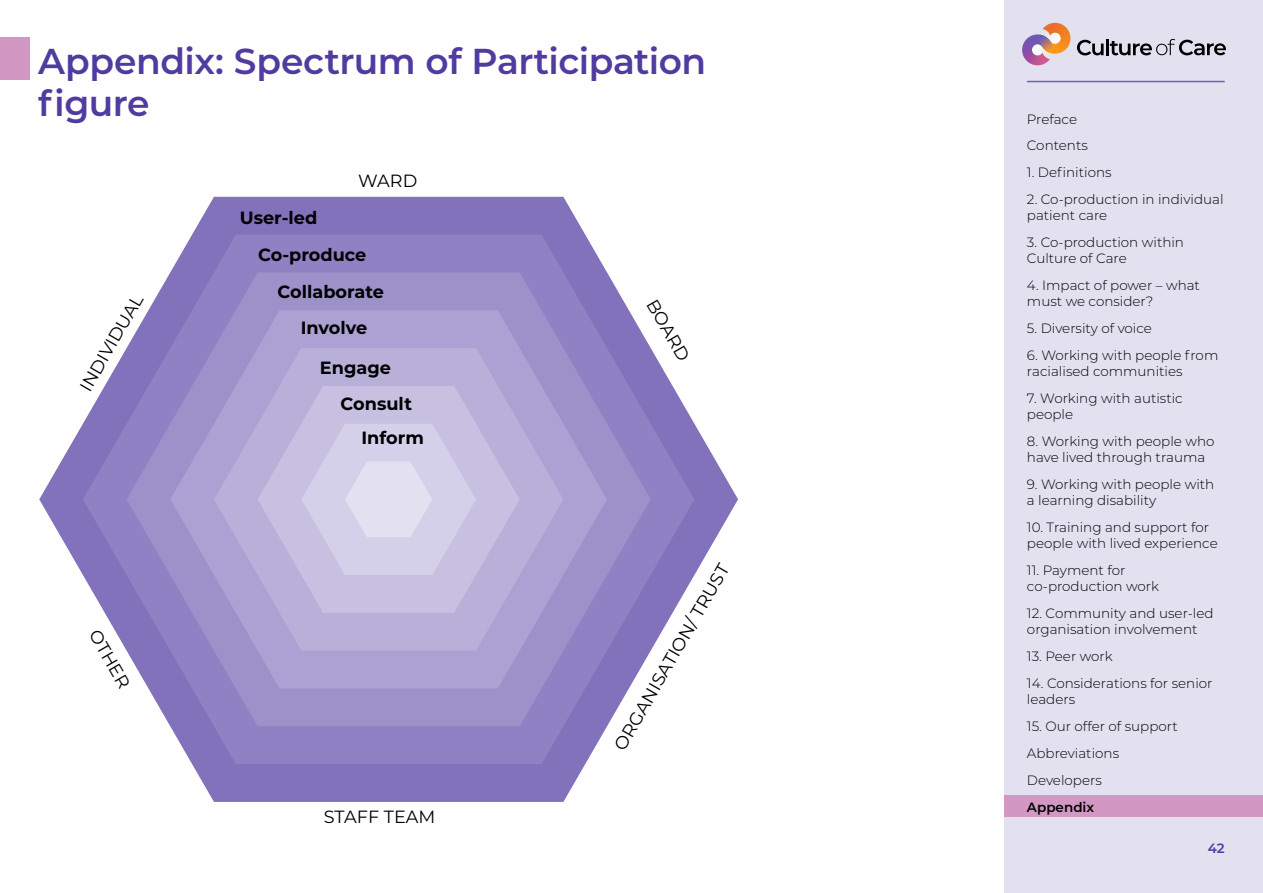
<style>
.page{position:relative;width:1263px;height:893px;background:#fff}
.page>*{position:absolute;margin:0;border:0;box-sizing:border-box;transform-origin:0 0}
.Heading_1{font:600 36px/42px "Montserrat";letter-spacing:-.015em;color:#503ba1}
.t1{font:17.85px "Montserrat";color:#000}
.t2{font:700 17.7px "Montserrat";color:#000}
.t3{font:17.7px "Montserrat";color:#000}
.t4{font:300 13.5px/16.2px "Montserrat";color:#000}
.t5{font:600 13.5px "Montserrat";color:#000}
.t6{font:600 13.5px "Montserrat";color:#503ba1}
</style>
<div class="page">
<div style="left:1004px;top:0;width:259px;height:893px;background:#e3e0f0"></div>
<svg style="left:1022px;top:23px;width:48px;height:42px"></svg>
<svg style="left:1077px;top:40px;width:26px;height:15px"></svg>
<hr style="left:1106px;top:39px;width:3px;height:16px;background:#000">
<svg style="left:1110px;top:39px;width:116px;height:16px"></svg>
<div style="left:1004px;top:795px;width:259px;height:22px;background:#d297c2"></div>
<hr style="left:1027px;top:81px;width:198px;height:1px;background:#7362b4">
<svg style="left:39px;top:197px;width:699px;height:605px"></svg>
<svg style="left:83px;top:235px;width:611px;height:529px"></svg>
<svg style="left:127px;top:272px;width:524px;height:454px;background:#9b8ec9"></svg>
<svg style="left:170px;top:310px;width:437px;height:378px;background:#9e93cb"></svg>
<svg style="left:214px;top:348px;width:349px;height:303px;background:#afa5d4"></svg>
<svg style="left:258px;top:386px;width:262px;height:227px;background:#bfb8dd"></svg>
<svg style="left:301px;top:424px;width:175px;height:151px;background:#d4cee8"></svg>
<div style="left:0;top:37px;width:30px;height:43px;background:#d297c2"></div>
<p class="Heading_1" style="left:38px;top:39px;width:669px">Appendix: Spectrum of Participation figure</p>
<p class="t3" style="left:74px;top:383px;width:110px;rotate:-60deg">INDIVIDUAL</p>
<p class="t3" style="left:104px;top:625px;width:65px;rotate:60deg">OTHER</p>
<p class="t2" style="left:240px;top:205px;width:79px">User-led</p>
<p class="t3" style="left:358px;top:168px;width:61px">WARD</p>
<p class="t2" style="left:258px;top:242px;width:110px">Co-produce</p>
<p class="t2" style="left:278px;top:278px;width:108px">Collaborate</p>
<p class="t2" style="left:301px;top:315px;width:68px">Involve</p>
<p class="t2" style="left:320px;top:355px;width:73px">Engage</p>
<p class="t2" style="left:341px;top:391px;width:73px">Consult</p>
<p class="t2" style="left:361px;top:425px;width:64px">Inform</p>
<p class="t3" style="left:324px;top:804px;width:113px">STAFF TEAM</p>
<p class="t3" style="left:662px;top:294px;width:70px;rotate:60deg">BOARD</p>
<p class="t1" style="left:608px;top:743px;width:214px;rotate:-60deg">ORGANISATION/ TRUST</p>
<p class="t4" style="left:1027px;top:105px;width:62px;line-height:26.8px">Preface<br>Contents</p>
<p class="t4" style="left:1027px;top:164px;width:86px">1. Definitions</p>
<p class="t4" style="left:1027px;top:191px;width:198px">2. Co-production in individual patient care</p>
<p class="t4" style="left:1027px;top:234px;width:159px">3. Co-production within<br>Culture of Care</p>
<p class="t4" style="left:1027px;top:277px;width:175px">4. Impact of power – what must we consider?</p>
<p class="t4" style="left:1027px;top:320px;width:126px">5. Diversity of voice</p>
<p class="t4" style="left:1027px;top:347px;width:193px">6. Working with people from racialised communities</p>
<p class="t4" style="left:1027px;top:390px;width:157px">7. Working with autistic people</p>
<p class="t4" style="left:1027px;top:433px;width:189px">8. Working with people who have lived through trauma</p>
<p class="t4" style="left:1027px;top:476px;width:189px">9. Working with people with a learning disability</p>
<p class="t4" style="left:1027px;top:519px;width:192px">10. Training and support for people with lived experience</p>
<p class="t4" style="left:1027px;top:562px;width:134px">11. Payment for co-production work</p>
<p class="t4" style="left:1027px;top:605px;width:188px">12. Community and user-led organisation involvement</p>
<p class="t4" style="left:1027px;top:648px;width:87px">13. Peer work</p>
<p class="t4" style="left:1027px;top:675px;width:187px">14. Considerations for senior leaders</p>
<p class="t4" style="left:1027px;top:712px;width:152px;line-height:26.8px">15. Our offer of support<br>Abbreviations<br>Developers</p>
<p class="t5" style="left:1027px;top:797px;width:69px">Appendix</p>
<p class="t5" style="left:1063px;top:109px;width:18px">ce</p>
<p class="t4" style="left:1084px;top:798px;width:9px">x</p>
<p class="t6" style="left:1208px;top:838px;width:18px">42</p>
</div>
